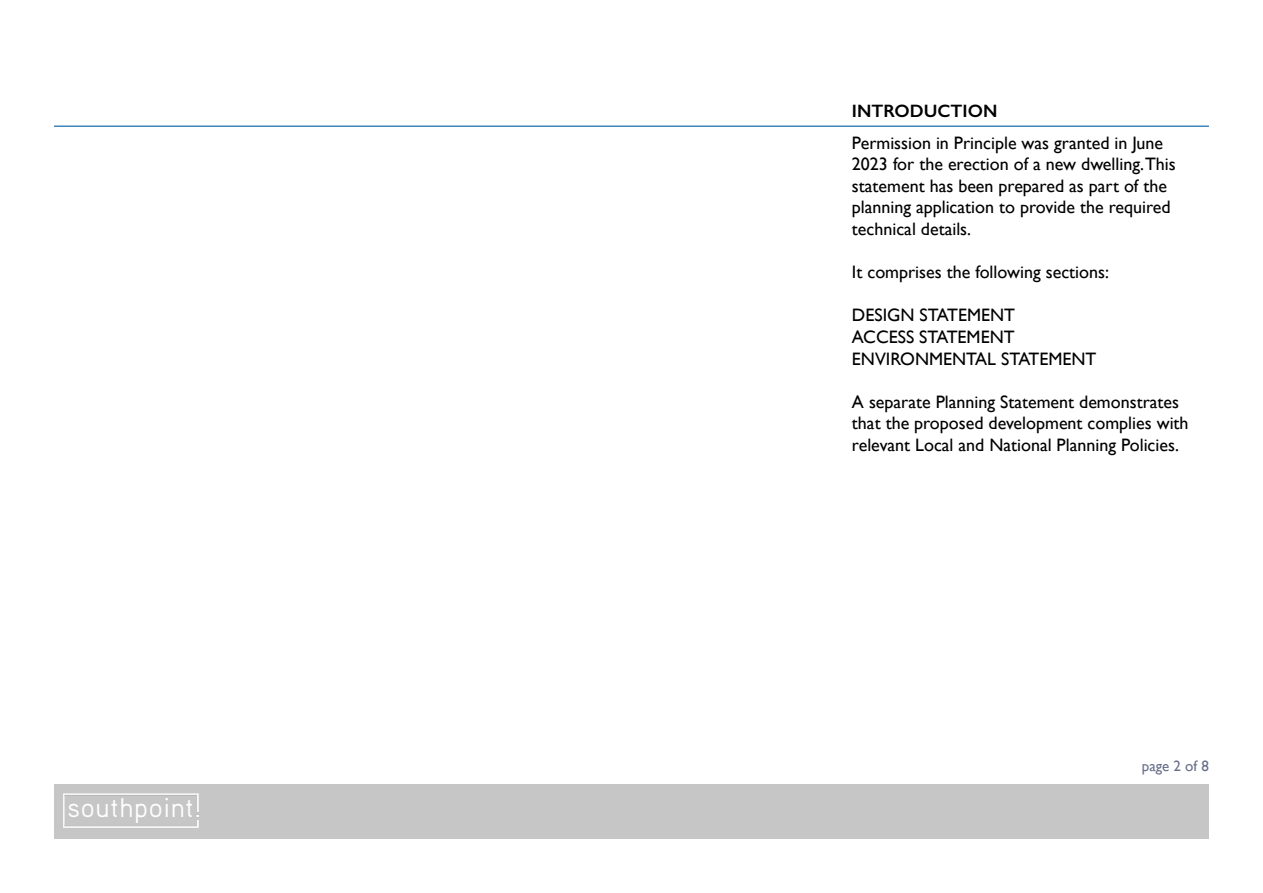
<style>
.page{position:relative;width:1263px;height:893px;background:#fff}
.page>*{position:absolute;margin:0;border:0;box-sizing:border-box;transform-origin:0 0}
.t1{font:27px "Aaux Pro OT";letter-spacing:.025em;color:#fff}
.t2{font:18px/21.6px "Gill Sans";color:#000}
.t3{font:600 18px "Gill Sans";color:#000}
.t4{font:15px "Gill Sans";color:#676f89}
</style>
<div class="page">
<div style="left:54px;top:784px;width:1155px;height:55px;background:#c6c6c6"></div>
<hr style="left:54px;top:126px;width:1155px;height:1px;background:#0061a1">
<img style="left:63px;top:793px;width:136px;height:35px">
<h1 class="t1" style="left:67px;top:790px;width:128px">southpoint</h1>
<p class="t3" style="left:852px;top:100px;width:147px">INTRODUCTION</p>
<p class="t2" style="left:852px;top:131px;width:325px">Permission in Principle was granted in June 2023 for the erection of a new dwelling.This statement has been prepared as part of the planning application to provide the required technical details.</p>
<p class="t2" style="left:852px;top:261px;width:259px">It comprises the following sections:</p>
<p class="t2" style="left:852px;top:304px;width:246px">DESIGN STATEMENT<br>ACCESS STATEMENT<br>ENVIRONMENTAL STATEMENT</p>
<p class="t2" style="left:852px;top:391px;width:338px">A separate Planning Statement demonstrates that the proposed development complies with relevant Local and National Planning Policies.</p>
<p class="t4" style="left:1142px;top:757px;width:69px">page 2 of 8</p>
</div>
